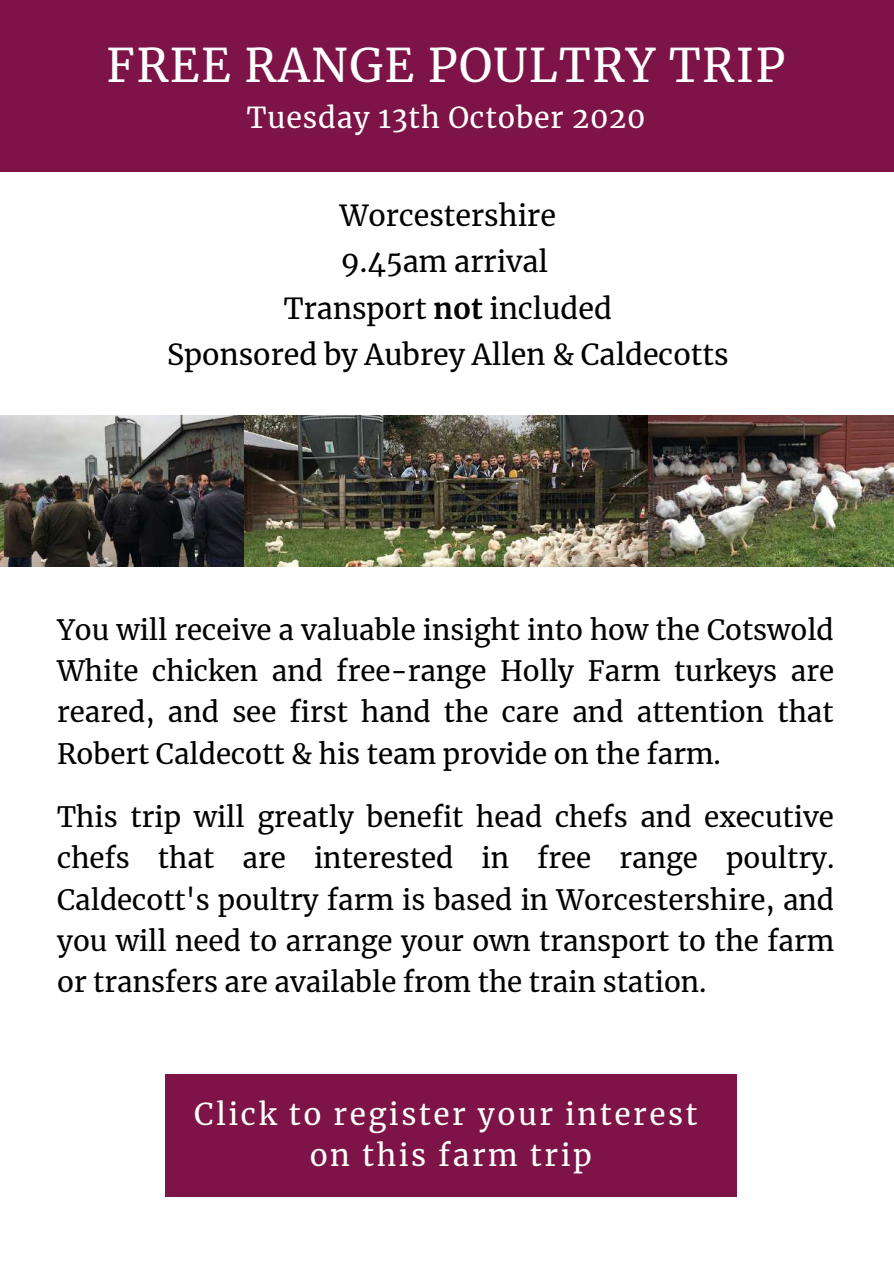
<style>
.page{position:relative;width:894px;height:1264px;background:#fff}
.page>*{position:absolute;margin:0;border:0;box-sizing:border-box;transform-origin:0 0}
.t1{font:45.75px "Merriweather";letter-spacing:.03em;color:#fff}
.t2{font:29.85px/41.2px "Merriweather";letter-spacing:.085em;color:#fff;text-align:center}
.t3{font:28.65px/46.2px "Merriweather";color:#000;text-align:center}
.t4{font:28.5px "Merriweather";letter-spacing:.03em;color:#fff}
.t5{font:27.75px/41.4px "Merriweather";color:#000;text-align:justify}
.s1{font-weight:700}
</style>
<div class="page">
<div style="left:0;top:0;width:893px;height:172px;background:#7d1346"></div>
<img style="left:244px;top:415px;width:649px;height:151px">
<img style="left:0;top:415px;width:244px;height:151px">
<div style="left:165px;top:1074px;width:571px;height:123px;background:#7d1346"></div>
<h1 class="t1" style="left:107px;top:37px;width:680px">FREE RANGE POULTRY TRIP</h1>
<p class="t4" style="left:247px;top:100px;width:400px">Tuesday 13th October 2020</p>
<p class="t3" style="left:167px;top:193px;width:562px">Worcestershire<br>9.45am arrival<br>Transport <span class="s1">not</span> included<br>Sponsored by Aubrey Allen &amp; Caldecotts</p>
<p class="t5" style="left:57px;top:609px;width:778px">You will receive a valuable insight into how the Cotswold White chicken and free-range Holly Farm turkeys are reared, and see first hand the care and attention that Robert Caldecott &amp; his team provide on the farm.</p>
<p class="t5" style="left:57px;top:796px;width:778px">This trip will greatly benefit head chefs and executive chefs that are interested in free range poultry.<br>Caldecott's poultry farm is based in Worcestershire, and you will need to arrange your own transport to the farm or transfers are available from the train station.</p>
<p class="t2" style="left:194px;top:1093px;width:505px">Click to register your interest on this farm trip</p>
</div>
